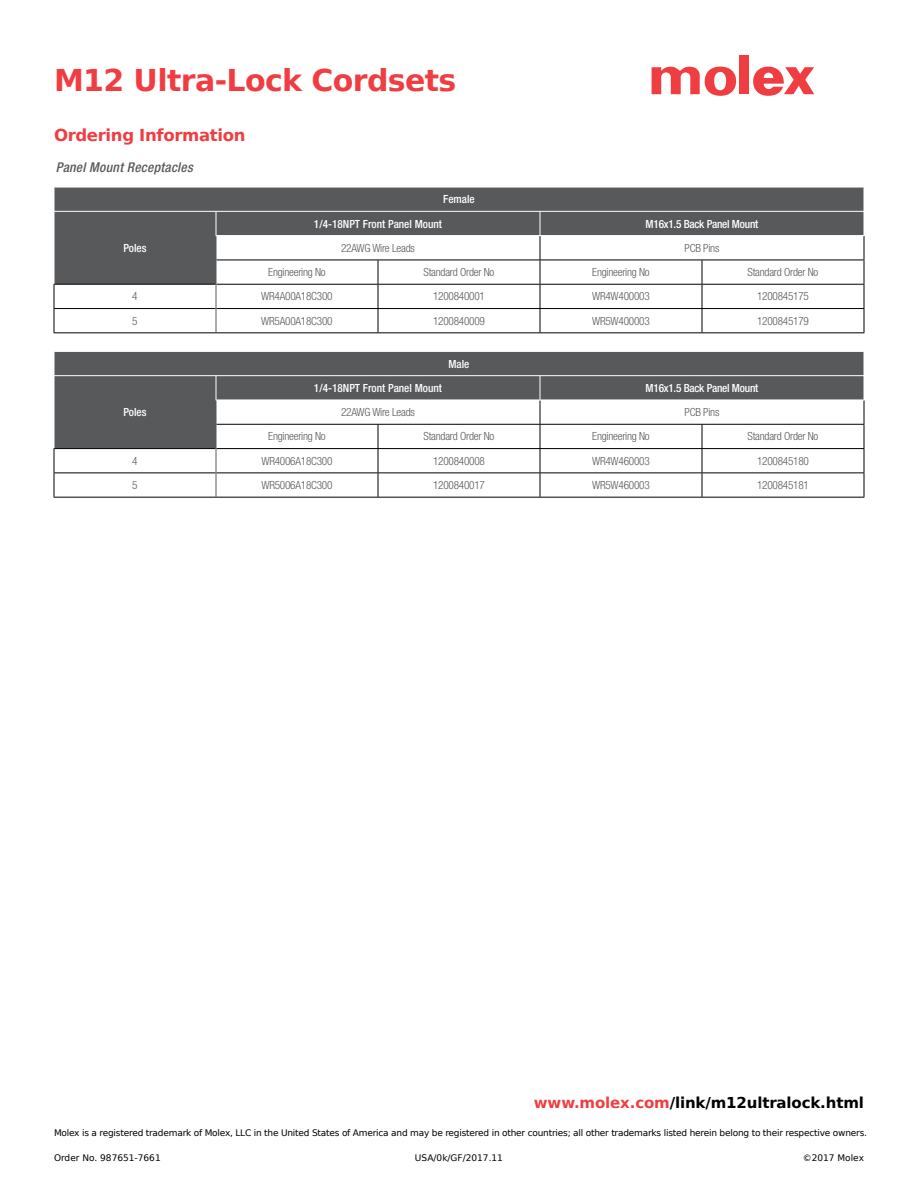
<style>
.page{position:relative;width:918px;height:1188px;background:#fff}
.page>*{position:absolute;margin:0;border:0;box-sizing:border-box;transform-origin:0 0}
.Major_Head{font:700 30px "Bitstream Vera Sans";letter-spacing:-.02em;color:#ef3d42}
.t1{font:700 16.5px "Bitstream Vera Sans";letter-spacing:-.02em;color:#ef3d42}
.t2{font:700 15px "Bitstream Vera Sans";letter-spacing:-.01em;color:#000}
.t3{font:italic 500 condensed 13.5px "Helvetica Neue LT Std";letter-spacing:.02em;color:#58595b}
.table_body{font:300 condensed 11.25px "Helvetica Neue LT Std";letter-spacing:-.02em;color:#58595b}
.table_body-2{font:500 condensed 11.25px "Helvetica Neue LT Std";color:#fff}
.table_body-3{font:500 condensed 11.25px "Helvetica Neue LT Std";letter-spacing:-.02em;color:#fff}
.t4{font:9px "Bitstream Vera Sans";letter-spacing:-.025em;color:#000}
.t5{font:9px "Bitstream Vera Sans";color:#000}
.s1{color:#ef3d42}
</style>
<div class="page">
<div style="left:55px;top:188px;width:809px;height:48px;background:#58595b"></div>
<svg style="left:55px;top:236px;width:809px;height:96px"></svg>
<hr style="left:216px;top:260px;width:162px;height:1px;background:#000">
<hr style="left:378px;top:260px;width:162px;height:1px;background:#000">
<hr style="left:540px;top:260px;width:162px;height:1px;background:#000">
<hr style="left:702px;top:260px;width:162px;height:1px;background:#000">
<hr style="left:54px;top:284px;width:162px;height:1px;background:#000">
<hr style="left:216px;top:284px;width:162px;height:1px;background:#000">
<hr style="left:378px;top:284px;width:162px;height:1px;background:#000">
<hr style="left:540px;top:284px;width:162px;height:1px;background:#000">
<hr style="left:702px;top:284px;width:162px;height:1px;background:#000">
<hr style="left:54px;top:308px;width:162px;height:1px;background:#000">
<hr style="left:216px;top:308px;width:162px;height:1px;background:#000">
<hr style="left:378px;top:308px;width:162px;height:1px;background:#000">
<svg style="left:378px;top:260px;width:1px;height:72px"></svg>
<hr style="left:540px;top:308px;width:162px;height:1px;background:#000">
<hr style="left:702px;top:308px;width:162px;height:1px;background:#000">
<svg style="left:702px;top:260px;width:1px;height:72px"></svg>
<hr style="left:54px;top:332px;width:162px;height:1px;background:#000">
<hr style="left:216px;top:332px;width:162px;height:1px;background:#000">
<hr style="left:378px;top:332px;width:162px;height:1px;background:#000">
<hr style="left:540px;top:332px;width:162px;height:1px;background:#000">
<hr style="left:702px;top:332px;width:162px;height:1px;background:#000">
<hr style="left:54px;top:211px;width:162px;height:1px;background:#fff">
<hr style="left:216px;top:211px;width:162px;height:1px;background:#fff">
<svg style="left:216px;top:212px;width:1px;height:120px"></svg>
<hr style="left:378px;top:211px;width:162px;height:1px;background:#fff">
<hr style="left:540px;top:211px;width:162px;height:1px;background:#fff">
<svg style="left:540px;top:212px;width:1px;height:120px"></svg>
<hr style="left:702px;top:211px;width:162px;height:1px;background:#fff">
<svg style="left:864px;top:236px;width:1px;height:96px"></svg>
<hr style="left:216px;top:235px;width:162px;height:1px;background:#fff">
<hr style="left:378px;top:235px;width:162px;height:1px;background:#fff">
<hr style="left:540px;top:235px;width:162px;height:1px;background:#fff">
<hr style="left:702px;top:235px;width:162px;height:1px;background:#fff">
<svg style="left:54px;top:187px;width:1px;height:145px"></svg>
<div style="left:55px;top:352px;width:809px;height:48px;background:#58595b"></div>
<svg style="left:55px;top:400px;width:809px;height:97px"></svg>
<hr style="left:216px;top:424px;width:162px;height:1px;background:#000">
<hr style="left:378px;top:424px;width:162px;height:1px;background:#000">
<hr style="left:540px;top:424px;width:162px;height:1px;background:#000">
<hr style="left:702px;top:424px;width:162px;height:1px;background:#000">
<hr style="left:54px;top:448px;width:162px;height:1px;background:#000">
<hr style="left:216px;top:448px;width:162px;height:1px;background:#000">
<hr style="left:378px;top:448px;width:162px;height:1px;background:#000">
<hr style="left:540px;top:448px;width:162px;height:1px;background:#000">
<hr style="left:702px;top:448px;width:162px;height:1px;background:#000">
<hr style="left:54px;top:472px;width:162px;height:1px;background:#000">
<hr style="left:216px;top:472px;width:162px;height:1px;background:#000">
<hr style="left:378px;top:472px;width:162px;height:1px;background:#000">
<svg style="left:378px;top:425px;width:1px;height:72px"></svg>
<hr style="left:540px;top:472px;width:162px;height:1px;background:#000">
<hr style="left:702px;top:472px;width:162px;height:1px;background:#000">
<svg style="left:702px;top:425px;width:1px;height:72px"></svg>
<hr style="left:54px;top:497px;width:162px;height:1px;background:#000">
<hr style="left:216px;top:497px;width:162px;height:1px;background:#000">
<hr style="left:378px;top:497px;width:162px;height:1px;background:#000">
<hr style="left:540px;top:497px;width:162px;height:1px;background:#000">
<hr style="left:702px;top:497px;width:162px;height:1px;background:#000">
<hr style="left:54px;top:375px;width:162px;height:1px;background:#fff">
<hr style="left:216px;top:375px;width:162px;height:1px;background:#fff">
<svg style="left:216px;top:376px;width:1px;height:121px"></svg>
<hr style="left:378px;top:375px;width:162px;height:1px;background:#fff">
<hr style="left:540px;top:375px;width:162px;height:1px;background:#fff">
<svg style="left:540px;top:376px;width:1px;height:121px"></svg>
<hr style="left:702px;top:375px;width:162px;height:1px;background:#fff">
<svg style="left:864px;top:400px;width:1px;height:97px"></svg>
<hr style="left:216px;top:400px;width:162px;height:1px;background:#fff">
<hr style="left:378px;top:400px;width:162px;height:1px;background:#fff">
<hr style="left:540px;top:400px;width:162px;height:1px;background:#fff">
<hr style="left:702px;top:400px;width:162px;height:1px;background:#fff">
<svg style="left:54px;top:352px;width:1px;height:145px"></svg>
<div style="left:739px;top:56px;width:10px;height:38px;background:#ef3d42"></div>
<svg style="left:652px;top:66px;width:84px;height:30px"></svg>
<svg style="left:753px;top:67px;width:61px;height:29px"></svg>
<p class="Major_Head" style="left:54px;top:63px;width:404px">M12 Ultra-Lock Cordsets</p>
<p class="t1" style="left:54px;top:126px;width:193px">Ordering Information</p>
<p class="t3" style="left:56px;top:159px;width:139px">Panel Mount Receptacles</p>
<p class="table_body-2" style="left:123px;top:241px;width:25px">Poles</p>
<p class="table_body-2" style="left:443px;top:193px;width:33px">Female</p>
<p class="table_body-2" style="left:314px;top:217px;width:130px">1/4-18NPT Front Panel Mount</p>
<p class="table_body-3" style="left:646px;top:217px;width:114px">M16x1.5 Back Panel Mount</p>
<p class="table_body" style="left:341px;top:241px;width:75px">22AWG Wire Leads</p>
<p class="table_body" style="left:685px;top:241px;width:36px">PCB Pins</p>
<p class="table_body" style="left:268px;top:266px;width:59px">Engineering No</p>
<p class="table_body" style="left:424px;top:266px;width:72px">Standard Order No</p>
<p class="table_body" style="left:592px;top:266px;width:59px">Engineering No</p>
<p class="table_body" style="left:748px;top:266px;width:72px">Standard Order No</p>
<p class="table_body" style="left:132px;top:290px;width:7px">4</p>
<p class="table_body" style="left:261px;top:290px;width:73px">WR4A00A18C300</p>
<p class="table_body" style="left:433px;top:290px;width:53px">1200840001</p>
<p class="table_body" style="left:592px;top:290px;width:59px">WR4W400003</p>
<p class="table_body" style="left:757px;top:290px;width:53px">1200845175</p>
<p class="table_body" style="left:132px;top:314px;width:7px">5</p>
<p class="table_body" style="left:261px;top:314px;width:73px">WR5A00A18C300</p>
<p class="table_body" style="left:433px;top:314px;width:53px">1200840009</p>
<p class="table_body" style="left:592px;top:314px;width:59px">WR5W400003</p>
<p class="table_body" style="left:757px;top:314px;width:53px">1200845179</p>
<p class="table_body-2" style="left:448px;top:357px;width:23px">Male</p>
<p class="table_body-2" style="left:123px;top:405px;width:25px">Poles</p>
<p class="table_body-2" style="left:314px;top:381px;width:130px">1/4-18NPT Front Panel Mount</p>
<p class="table_body-3" style="left:646px;top:381px;width:114px">M16x1.5 Back Panel Mount</p>
<p class="table_body" style="left:341px;top:406px;width:75px">22AWG Wire Leads</p>
<p class="table_body" style="left:685px;top:406px;width:36px">PCB Pins</p>
<p class="table_body" style="left:268px;top:430px;width:59px">Engineering No</p>
<p class="table_body" style="left:424px;top:430px;width:72px">Standard Order No</p>
<p class="table_body" style="left:592px;top:430px;width:59px">Engineering No</p>
<p class="table_body" style="left:748px;top:430px;width:72px">Standard Order No</p>
<p class="table_body" style="left:132px;top:454px;width:7px">4</p>
<p class="table_body" style="left:261px;top:454px;width:73px">WR4006A18C300</p>
<p class="table_body" style="left:433px;top:454px;width:53px">1200840008</p>
<p class="table_body" style="left:592px;top:454px;width:59px">WR4W460003</p>
<p class="table_body" style="left:757px;top:454px;width:53px">1200845180</p>
<p class="table_body" style="left:132px;top:479px;width:7px">5</p>
<p class="table_body" style="left:261px;top:479px;width:73px">WR5006A18C300</p>
<p class="table_body" style="left:433px;top:479px;width:53px">1200840017</p>
<p class="table_body" style="left:592px;top:479px;width:59px">WR5W460003</p>
<p class="table_body" style="left:757px;top:479px;width:53px">1200845181</p>
<p class="t2" style="left:534px;top:1094px;width:332px"><span class="s1">www.molex.com</span>/link/m12ultralock.html</p>
<p class="t4" style="left:54px;top:1128px;width:815px">Molex is a registered trademark of Molex, LLC in the United States of America and may be registered in other countries; all other trademarks listed herein belong to their respective owners.</p>
<p class="t5" style="left:54px;top:1152px;width:108px">Order No. 987651-7661</p>
<p class="t5" style="left:415px;top:1152px;width:90px">USA/0k/GF/2017.11</p>
<p class="t5" style="left:803px;top:1152px;width:63px">©2017 Molex</p>
</div>
